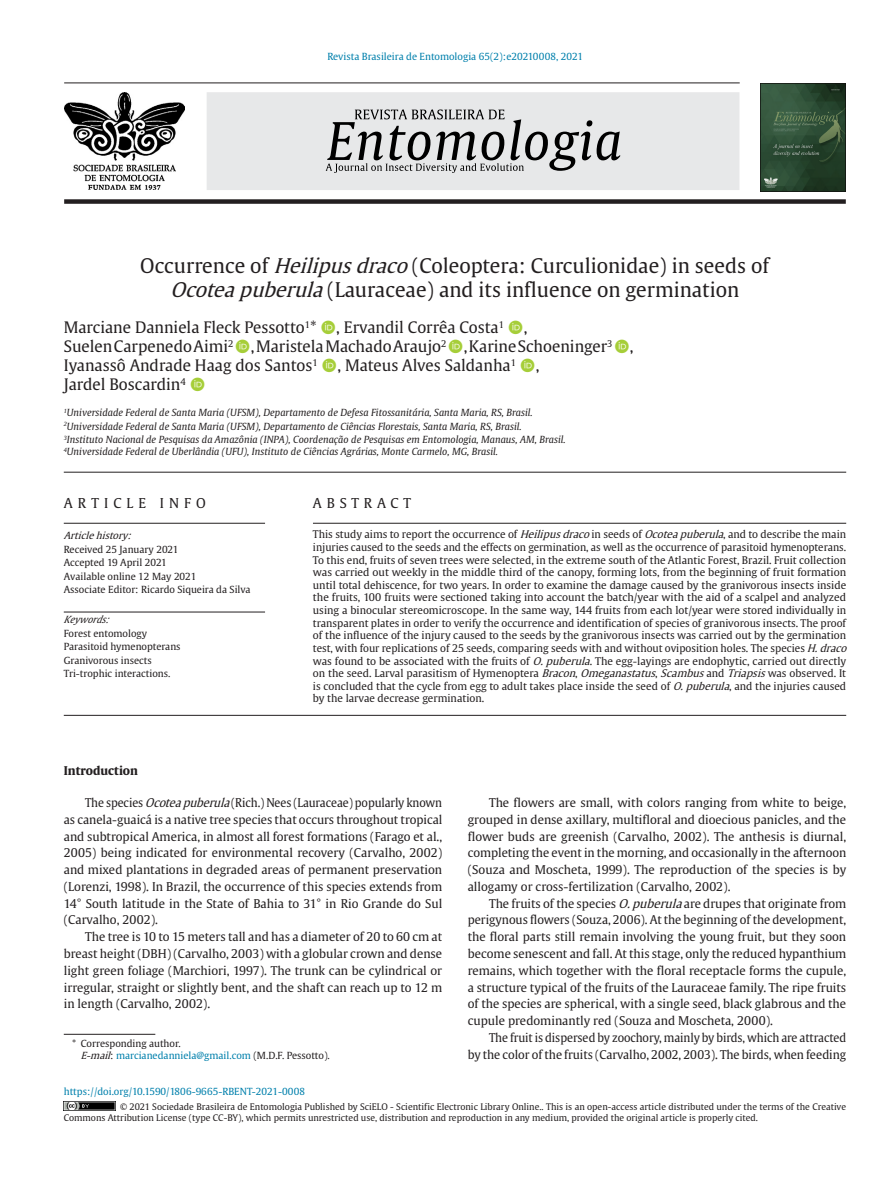
<style>
.page{position:relative;width:893px;height:1191px;background:#fff}
.page>*{position:absolute;margin:0;border:0;box-sizing:border-box;transform-origin:0 0}
.ArticleTitle{font:20.1px/24.2px "Gulliver";color:#231f20;text-align:center}
.Authors{font:15.75px/18.9px "Gulliver";color:#231f20}
.ArticleInfoTitle{font:13.5px "Gulliver";letter-spacing:.38em;color:#231f20}
.AbstractTitle{font:13.5px "Gulliver";letter-spacing:.36em;color:#231f20}
.Paragraph{font:12px/16.8px "Gulliver";color:#231f20;text-align:justify}
.Paragraph-2{font:12px/16.8px "Gulliver";color:#231f20;text-align:justify;scale:.95 1}
.Heading1Alt{font:700 12px "Gulliver";color:#231f20}
.Abstract{font:10.5px/12.6px "Gulliver";color:#231f20}
.Affiliations{font:italic 9.75px "Gulliver";color:#231f20}
.ArticleDOIAlt{font:9.75px "Gulliver";color:#0080ac}
.Keywords{font:9.75px/13.5px "Gulliver";color:#231f20}
.AffiliationsAlt{font:italic 9.75px "Gulliver";color:#231f20}
.Correspondence{font:9.75px/11.7px "Gulliver";color:#231f20}
.History{font:9.75px/13.5px "Gulliver";color:#231f20}
.fnEdited-by{font:9.75px "Gulliver";color:#231f20}
.HistoryTitle{font:italic 9.75px "Gulliver";color:#231f20}
.LicenseParaAlt{font:9px/10.8px "Gulliver";color:#231f20}
.s1{font-style:italic}
.s2{color:#0080ac}
</style>
<div class="page">
<img style="left:64px;top:92px;width:121px;height:98px">
<hr style="left:64px;top:83px;width:676px;height:1px;background:#231f20">
<div style="left:207px;top:92px;width:532px;height:98px;background:#e7e8e9"></div>
<div style="left:64px;top:199px;width:782px;height:5px;background:#231f20"></div>
<img style="left:761px;top:84px;width:85px;height:107px">
<svg style="left:326px;top:109px;width:294px;height:64px"></svg>
<img style="left:64px;top:1101px;width:51px;height:9px">
<hr style="left:64px;top:715px;width:782px;height:1px;background:#231f20">
<hr style="left:64px;top:472px;width:782px;height:1px;background:#231f20">
<hr style="left:313px;top:523px;width:533px;height:1px;background:#231f20">
<hr style="left:64px;top:523px;width:201px;height:1px;background:#231f20">
<hr style="left:64px;top:611px;width:201px;height:1px;background:#231f20">
<hr style="left:64px;top:1034px;width:91px;height:1px;background:#231f20">
<p class="ArticleDOIAlt" style="left:327px;top:50px;width:257px">Revista Brasileira de Entomologia 65(2):e20210008, 2021</p>
<p class="ArticleTitle" style="left:140px;top:253px;width:631px">Occurrence of <span class="s1">Heilipusdraco</span>(Coleoptera: Curculionidae) in seeds of<br><span class="s1">Ocoteapuberula</span>(Lauraceae) and its influence on germination</p>
<p class="Authors" style="left:64px;top:318px;width:254px">Marciane Danniela Fleck Pessotto<sup>1</sup>*</p>
<p class="Authors" style="left:64px;top:318px;width:571px;text-indent:272px">, Ervandil Corrêa Costa<sup>1</sup> ,<br>Suelen Carpenedo Aimi<sup>2</sup> , Maristela Machado Araujo<sup>2</sup> , Karine Schoeninger<sup>3</sup> ,<br>Iyanassô Andrade Haag dos Santos<sup>1</sup></p>
<p class="Authors" style="left:337px;top:356px;width:180px">, Mateus Alves Saldanha<sup>1</sup></p>
<p class="Authors" style="left:536px;top:356px;width:5px">,</p>
<p class="Authors" style="left:64px;top:374px;width:124px">Jardel Boscardin<sup>4</sup></p>
<p class="Affiliations" style="left:64px;top:406px;width:470px"><sup>1</sup>Universidade Federal de Santa Maria (UFSM), Departamento de Defesa Fitossanitária, Santa Maria, RS, Brasil.</p>
<p class="Affiliations" style="left:64px;top:420px;width:459px"><sup>2</sup>Universidade Federal de Santa Maria (UFSM), Departamento de Ciências Florestais, Santa Maria, RS, Brasil.</p>
<p class="Affiliations" style="left:64px;top:433px;width:503px"><sup>3</sup>Instituto Nacional de Pesquisas da Amazônia (INPA), Coordenação de Pesquisas em Entomologia, Manaus, AM, Brasil.</p>
<p class="AffiliationsAlt" style="left:64px;top:445px;width:436px"><sup>4</sup>Universidade Federal de Uberlândia (UFU), Instituto de Ciências Agrárias, Monte Carmelo, MG, Brasil.</p>
<p class="ArticleInfoTitle" style="left:64px;top:494px;width:143px">ARTICLE INFO</p>
<p class="HistoryTitle" style="left:64px;top:530px;width:72px">Articlehistory:</p>
<p class="History" style="left:64px;top:542px;width:134px">Received 25 January 2021<br>Accepted 19 April 2021<br>Available online 12 May 2021</p>
<p class="fnEdited-by" style="left:64px;top:584px;width:188px">Associate Editor: Ricardo Siqueira da Silva</p>
<p class="Keywords" style="left:64px;top:612px;width:118px"><span class="s1">Keywords:<br></span>Forest entomology<br>Parasitoid hymenopterans<br>Granivorous insects<br>Tri-trophic interactions.</p>
<p class="AbstractTitle" style="left:313px;top:494px;width:100px">ABSTRACT</p>
<p class="Abstract" style="left:313px;top:528px;width:538px">This study aims to report the occurrence of <span class="s1">Heilipusdraco</span>in seeds of <span class="s1">Ocoteapuberula</span>, and to describe the main injuries caused to the seeds and the effects on germination, as well as the occurrence of parasitoid hymenopterans.<br>To this end, fruits of seven trees were selected, in the extreme south of the Atlantic Forest, Brazil. Fruit collection was carried out weekly in the middle third of the canopy, forming lots, from the beginning of fruit formation until total dehiscence, for two years. In order to examine the damage caused by the granivorous insects inside the fruits, 100 fruits were sectioned taking into account the batch/year with the aid of a scalpel and analyzed using a binocular stereomicroscope. In the same way, 144 fruits from each lot/year were stored individually in transparent plates in order to verify the occurrence and identification of species of granivorous insects. The proof of the influence of the injury caused to the seeds by the granivorous insects was carried out by the germination test, with four replications of 25 seeds, comparing seeds with and without oviposition holes. The species <span class="s1">H.draco </span>was found to be associated with the fruits of <span class="s1">O.puberula</span>. The egg-layings are endophytic, carried out directly on the seed. Larval parasitism of Hymenoptera <span class="s1">Bracon</span>, <span class="s1">Omeganastatus</span>, <span class="s1">Scambus</span>and <span class="s1">Triapsis</span>was observed. It is concluded that the cycle from egg to adult takes place inside the seed of <span class="s1">O.puberula</span>, and the injuries caused by the larvae decrease germination.</p>
<p class="Heading1Alt" style="left:64px;top:763px;width:76px">Introduction</p>
<p class="Paragraph-2" style="left:64px;top:794px;width:400px;text-indent:21px">The species <span class="s1">Ocoteapuberula</span>(Rich.) Nees (Lauraceae) popularly known as canela-guaicá is a native tree species that occurs throughout tropical and subtropical America, in almost all forest formations (Farago et al., 2005) being indicated for environmental recovery (Carvalho, 2002) and mixed plantations in degraded areas of permanent preservation (Lorenzi, 1998). In Brazil, the occurrence of this species extends from 14° South latitude in the State of Bahia to 31° in Rio Grande do Sul (Carvalho, 2002).</p>
<p class="Paragraph" style="left:64px;top:928px;width:380px;text-indent:21px">The tree is 10 to 15 meters tall and has a diameter of 20 to 60 cm at breast height (DBH) (Carvalho, 2003) with a globular crown and dense light green foliage (Marchiori, 1997). The trunk can be cylindrical or irregular, straight or slightly bent, and the shaft can reach up to 12 m in length (Carvalho, 2002).</p>
<p class="Correspondence" style="left:81px;top:1038px;width:251px;text-indent:-9px">* Corresponding author.<br><span class="s1">E-mail</span>: <span class="s2">marcianedanniela@gmail.com</span> (M.D.F. Pessotto).</p>
<p class="Paragraph" style="left:468px;top:794px;width:380px;text-indent:21px">The flowers are small, with colors ranging from white to beige, grouped in dense axillary, multifloral and dioecious panicles, and the flower buds are greenish (Carvalho, 2002). The anthesis is diurnal, completing the event in the morning, and occasionally in the afternoon (Souza and Moscheta, 1999). The reproduction of the species is by allogamy or cross-fertilization (Carvalho, 2002).</p>
<p class="Paragraph" style="left:468px;top:895px;width:380px;text-indent:21px">The fruits of the species <span class="s1">O.puberula</span>are drupes that originate from perigynous flowers (Souza, 2006). At the beginning of the development, the floral parts still remain involving the young fruit, but they soon become senescent and fall. At this stage, only the reduced hypanthium remains, which together with the floral receptacle forms the cupule, a structure typical of the fruits of the Lauraceae family. The ripe fruits of the species are spherical, with a single seed, black glabrous and the cupule predominantly red (Souza and Moscheta, 2000).</p>
<p class="Paragraph-2" style="left:468px;top:1029px;width:400px;text-align:right">The fruit is dispersed by zoochory, mainly by birds, which are attracted<br>by the color of the fruits (Carvalho, 2002, 2003). The birds, when feeding</p>
<p class="ArticleDOIAlt" style="left:64px;top:1085px;width:243px">https://doi.org/10.1590/1806-9665-RBENT-2021-0008</p>
<p class="LicenseParaAlt" style="left:64px;top:1101px;width:784px;text-indent:56px">© 2021 Sociedade Brasileira de Entomologia Published by SciELO - Scientific Electronic Library Online.. This is an open-access article distributed under the terms of the Creative<br>Commons Attribution License (type CC-BY), which permits unrestricted use, distribution and reproduction in any medium, provided the original article is properly cited.</p>
</div>
